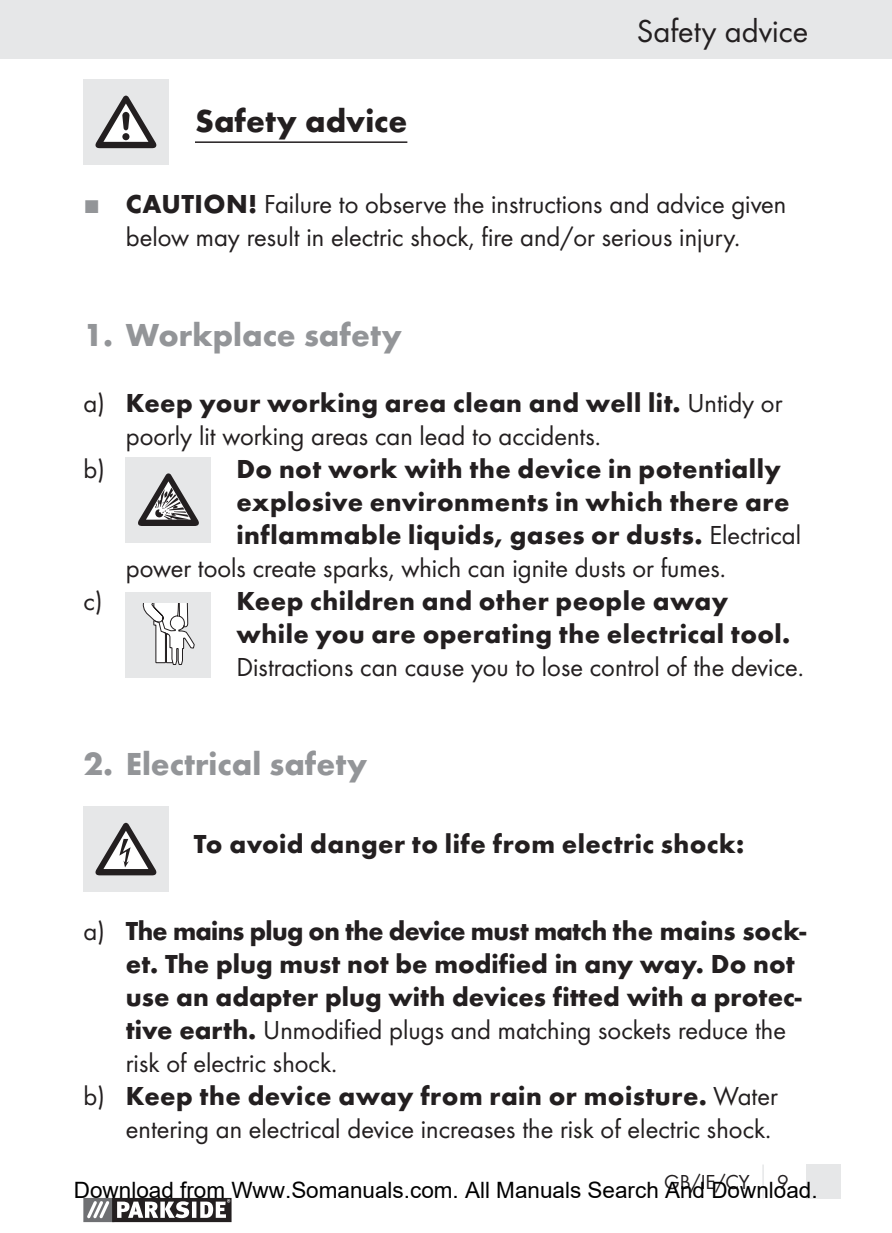
<style>
.page{position:relative;width:892px;height:1233px;background:#fff}
.page>*{position:absolute;margin:0;border:0;box-sizing:border-box;transform-origin:0 0}
.t1{font:700 33px "Futura";color:#939598}
.t2{font:33px "Futura Boo";color:#231f20}
.t3{font:700 33px "Futura";color:#231f20}
.t4{font:700 27px/33px "Futura";letter-spacing:.015em;color:#231f20}
.t5{font:27px/33px "Futura Boo";color:#231f20}
.t6{font:22.5px "Arial";color:#000}
.t7{font:21px "Futura Boo";color:#231f20}
.s1{font-family:"Futura";font-weight:700}
.s2{font-family:"Futura Boo";font-weight:400}
</style>
<div class="page">
<div style="left:0;top:0;width:892px;height:59px;background:#e6e7e8"></div>
<div style="left:806px;top:1164px;width:34px;height:34px;background:#e6e7e8"></div>
<hr style="left:762px;top:1164px;width:2px;height:34px;background:#e6e7e8">
<svg style="left:83px;top:1198px;width:149px;height:25px"></svg>
<svg style="left:83px;top:1197px;width:148px;height:24px"></svg>
<hr style="left:83px;top:141px;width:324px;height:2px;background:#231f20">
<div style="left:168px;top:79px;width:27px;height:85px;background:#fff"></div>
<div style="left:83px;top:79px;width:85px;height:85px;background:#e6e7e8"></div>
<svg style="left:95px;top:96px;width:61px;height:52px"></svg>
<div style="left:126px;top:457px;width:85px;height:85px;background:#e6e7e8"></div>
<svg style="left:138px;top:473px;width:61px;height:53px"></svg>
<div style="left:126px;top:592px;width:85px;height:85px;background:#e6e7e8"></div>
<svg style="left:142px;top:603px;width:53px;height:62px"></svg>
<div style="left:83px;top:806px;width:85px;height:85px;background:#e6e7e8"></div>
<svg style="left:95px;top:822px;width:61px;height:53px"></svg>
<p class="t3" style="left:195px;top:108px;width:214px">Safety advice</p>
<p class="t2" style="left:637px;top:16px;width:173px">Safety advice</p>
<p class="t5" style="left:126px;top:189px;width:662px"><span class="s1">CAUTION!</span> Failure to observe the instructions and advice given below may result in electric shock, fire and/or serious injury.</p>
<p class="t1" style="left:83px;top:321px;width:320px">1. Workplace safety</p>
<p class="t4" style="left:83px;top:388px;width:700px"><span class="s2">a)</span> Keep your working area clean and well lit. <span class="s2">Untidy or</span></p>
<p class="t5" style="left:126px;top:420px;width:477px">poorly lit working areas can lead to accidents.</p>
<p class="t5" style="left:83px;top:453px;width:23px">b)</p>
<p class="t4" style="left:236px;top:454px;width:566px">Do not work with the device in potentially explosive environments in which there are inflammable liquids, gases or dusts. <span class="s2">Electrical</span></p>
<p class="t5" style="left:126px;top:552px;width:601px">power tools create sparks, which can ignite dusts or fumes.</p>
<p class="t5" style="left:83px;top:585px;width:21px">c)</p>
<p class="t4" style="left:236px;top:586px;width:555px">Keep children and other people away while you are operating the electrical tool.</p>
<p class="t5" style="left:236px;top:651px;width:569px">Distractions can cause you to lose control of the device.</p>
<p class="t1" style="left:83px;top:750px;width:285px">2. Electrical safety</p>
<p class="t4" style="left:194px;top:829px;width:552px">To avoid danger to life from electric shock:</p>
<p class="t4" style="left:126px;top:916px;width:682px;text-indent:-43px"><span class="s2">a)</span> The mains plug on the device must match the mains sock&shy;et. The plug must not be modified in any way. Do not use an adapter plug with devices fitted with a protec-</p>
<p class="t5" style="left:126px;top:1014px;width:661px"><span class="s1">tive earth.</span> Unmodified plugs and matching sockets reduce the risk of electric shock.</p>
<p class="t4" style="left:83px;top:1081px;width:696px"><span class="s2">b)</span> Keep the device away from rain or moisture. <span class="s2">Water</span></p>
<p class="t5" style="left:126px;top:1113px;width:647px">entering an electrical device increases the risk of electric shock.</p>
<p class="t6" style="left:74px;top:1177px;width:745px">Download from Www.Somanuals.com. All Manuals Search And Download.</p>
<p class="t7" style="left:664px;top:1172px;width:87px">GB/IE/CY</p>
<p class="t7" style="left:777px;top:1172px;width:13px">9</p>
</div>
